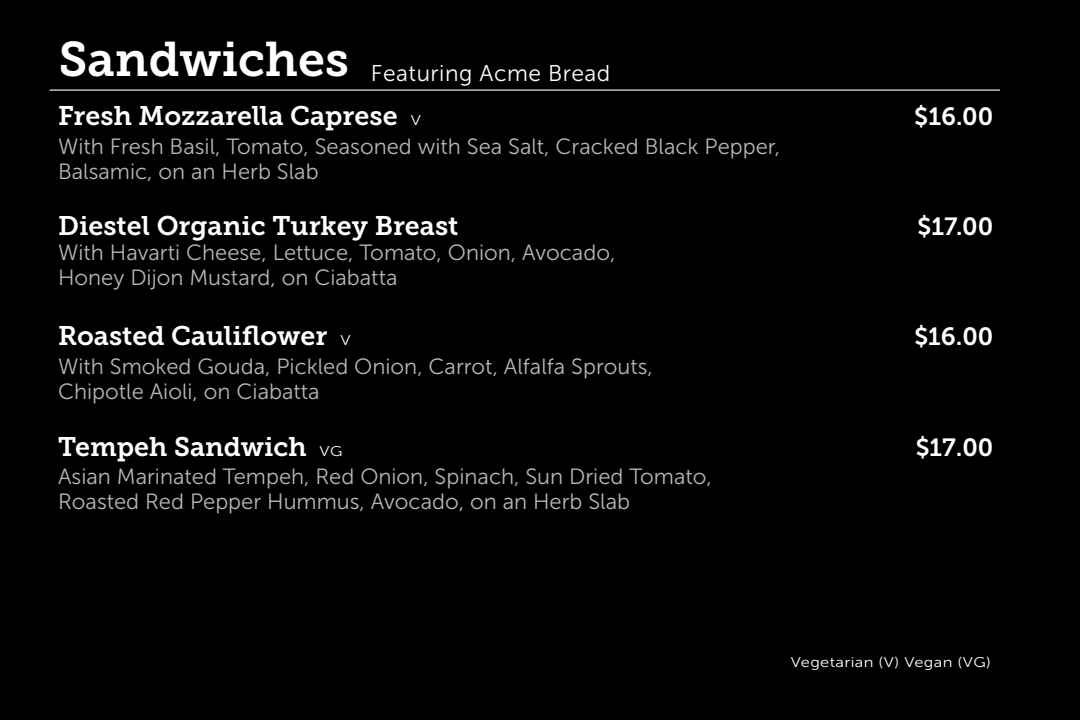
<style>
.page{position:relative;width:1080px;height:720px;background:#000001}
.page>*{position:absolute;margin:0;border:0;box-sizing:border-box;transform-origin:0 0}
.t1{font:26.8px "Museo Slab 700";color:#fff}
.t2{font:24.8px "Museo Sans 700";color:#fff}
.t3{font:24.8px "Museo Slab 700";color:#fff}
.t4{font:22.8px "Museo Sans 300";letter-spacing:.02em;color:#fff}
.t5{font:22px/24.8px "Museo Sans 300";color:#bcb5b1}
.t6{font:14.04px "Museo Sans 300";letter-spacing:.02em;color:#fff;scale:1.17 1}
.s1{font-family:"Museo Sans 300";font-size:14.04px}
.s2{font-family:"Museo Slab 700"}
</style>
<div class="page">
<hr style="left:50px;top:89px;width:950px;height:2px;background:#bcb2a4">
<p class="t4" style="left:59px;top:61px;width:553px"><sup>Sandwiches</sup> Featuring Acme Bread</p>
<p class="t1" style="left:58px;top:101px;width:364px">Fresh Mozzarella Caprese <span class="s1">V</span></p>
<p class="t2" style="left:914px;top:103px;width:81px">$16.00</p>
<p class="t5" style="left:58px;top:134px;width:724px">With Fresh Basil, Tomato, Seasoned with Sea Salt, Cracked Black Pepper,<br>Balsamic, on an Herb Slab</p>
<p class="t1" style="left:58px;top:211px;width:402px">Diestel Organic Turkey Breast</p>
<p class="t2" style="left:918px;top:213px;width:77px"><span class="s2">$</span>17.00</p>
<p class="t5" style="left:58px;top:240px;width:559px">With Havarti Cheese, Lettuce, Tomato, Onion, Avocado,<br>Honey Dijon Mustard, on Ciabatta</p>
<p class="t1" style="left:58px;top:321px;width:294px">Roasted Cauliflower <span class="s1">V</span></p>
<p class="t3" style="left:914px;top:323px;width:80px">$16.00</p>
<p class="t5" style="left:58px;top:354px;width:596px">With Smoked Gouda, Pickled Onion, Carrot, Alfalfa Sprouts,<br>Chipotle Aioli, on Ciabatta</p>
<p class="t1" style="left:58px;top:431px;width:286px">Tempeh Sandwich <span class="s1">VG</span></p>
<p class="t3" style="left:916px;top:433px;width:79px">$17.00</p>
<p class="t5" style="left:58px;top:464px;width:655px">Asian Marinated Tempeh, Red Onion, Spinach, Sun Dried Tomato,<br>Roasted Red Pepper Hummus, Avocado, on an Herb Slab</p>
<p class="t6" style="left:791px;top:654px;width:172px">Vegetarian (V) Vegan (VG)</p>
</div>
